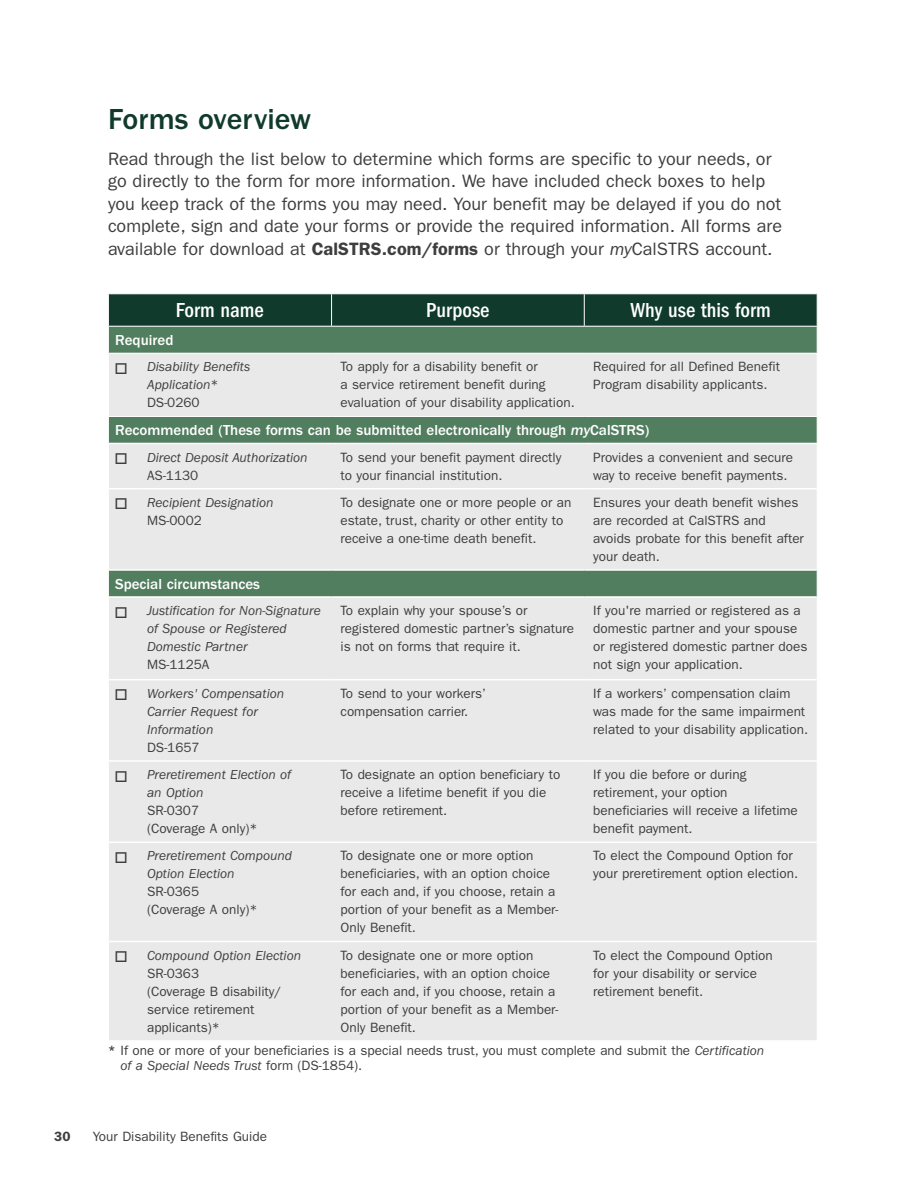
<style>
.page{position:relative;width:918px;height:1188px;background:#fff}
.page>*{position:absolute;margin:0;border:0;box-sizing:border-box;transform-origin:0 0}
.t1{font:500 30px "ITC Franklin Gothic Std";color:#103b2c}
.t2{font:500 condensed 21px "ITC Franklin Gothic Std";color:#fff}
.t3{font:18px/22.5px "ITC Franklin Gothic Std";color:#3e3e3f}
.t4{font:500 15px "ITC Franklin Gothic Std";color:#fff}
.t5{font:13.5px/18px "ITC Franklin Gothic Std";color:#3e3e3f}
.t6{font:italic 13.5px/18px "ITC Franklin Gothic Std";color:#3e3e3f}
.t7{font:600 13.5px "ITC Franklin Gothic Std";color:#3e3e3f}
.s1{font-weight:600}
.s2{font-style:italic}
.s3{font-style:normal}
.s4{font-family:"ITC Franklin Gothic Std Med It";font-weight:400}
</style>
<div class="page">
<div style="left:109px;top:417px;width:708px;height:179px;background:#527e60"></div>
<div style="left:109px;top:354px;width:708px;height:62px;background:#e9e9e9"></div>
<div style="left:109px;top:444px;width:708px;height:125px;background:#e9e9e9"></div>
<div style="left:109px;top:598px;width:708px;height:442px;background:#e9e9e9"></div>
<hr style="left:138px;top:443px;width:194px;height:1px;background:#fff">
<hr style="left:332px;top:443px;width:252px;height:1px;background:#fff">
<hr style="left:584px;top:443px;width:233px;height:1px;background:#fff">
<svg style="left:109px;top:488px;width:29px;height:1px"></svg>
<hr style="left:138px;top:488px;width:194px;height:1px;background:#fff">
<hr style="left:332px;top:488px;width:252px;height:1px;background:#fff">
<hr style="left:584px;top:488px;width:233px;height:1px;background:#fff">
<hr style="left:109px;top:569px;width:29px;height:2px;background:#fff">
<hr style="left:138px;top:569px;width:194px;height:2px;background:#fff">
<hr style="left:332px;top:569px;width:252px;height:2px;background:#fff">
<hr style="left:584px;top:569px;width:233px;height:2px;background:#fff">
<svg style="left:109px;top:679px;width:29px;height:1px"></svg>
<hr style="left:138px;top:679px;width:194px;height:1px;background:#fff">
<hr style="left:332px;top:679px;width:252px;height:1px;background:#fff">
<hr style="left:584px;top:679px;width:233px;height:1px;background:#fff">
<svg style="left:109px;top:941px;width:29px;height:1px"></svg>
<hr style="left:138px;top:941px;width:194px;height:1px;background:#fff">
<hr style="left:332px;top:941px;width:252px;height:1px;background:#fff">
<hr style="left:584px;top:941px;width:233px;height:1px;background:#fff">
<hr style="left:109px;top:841px;width:29px;height:2px;background:#fff">
<hr style="left:138px;top:841px;width:194px;height:2px;background:#fff">
<hr style="left:332px;top:841px;width:252px;height:2px;background:#fff">
<hr style="left:584px;top:841px;width:233px;height:2px;background:#fff">
<hr style="left:109px;top:760px;width:29px;height:2px;background:#fff">
<hr style="left:138px;top:760px;width:194px;height:2px;background:#fff">
<hr style="left:332px;top:760px;width:252px;height:2px;background:#fff">
<hr style="left:584px;top:760px;width:233px;height:2px;background:#fff">
<svg style="left:108px;top:294px;width:710px;height:59px;background:#365f4b"></svg>
<svg style="left:108px;top:417px;width:30px;height:27px"></svg>
<svg style="left:817px;top:417px;width:1px;height:26px"></svg>
<hr style="left:108px;top:443px;width:1px;height:46px;background:#fff">
<svg style="left:108px;top:570px;width:1px;height:27px"></svg>
<svg style="left:817px;top:570px;width:1px;height:27px"></svg>
<h2 class="t1" style="left:108px;top:102px;width:205px">Forms overview</h2>
<p class="t3" style="left:108px;top:147px;width:676px">Read through the list below to determine which forms are specific to your needs, or go directly to the form for more information. We have included check boxes to help you keep track of the forms you may need. Your benefit may be delayed if you do not complete, sign and date your forms or provide the required information. All forms are available for download at <span class="s1">CalSTRS.com/forms</span> or through your <span class="s2">my</span>CalSTRS account.</p>
<p class="t2" style="left:176px;top:298px;width:89px">Form name</p>
<p class="t2" style="left:426px;top:298px;width:65px">Purpose</p>
<p class="t2" style="left:631px;top:298px;width:142px">Why use this form</p>
<p class="t4" style="left:115px;top:331px;width:60px">Required</p>
<p class="t6" style="left:147px;top:358px;width:105px;text-indent:-33px">□ Disability Benefits<br>Application<span class="s3">*<br>DS-0260</span></p>
<p class="t5" style="left:341px;top:358px;width:236px">To apply for a disability benefit or<br>a service retirement benefit during evaluation of your disability application.</p>
<p class="t5" style="left:593px;top:358px;width:188px">Required for all Defined Benefit<br>Program disability applicants.</p>
<p class="t4" style="left:115px;top:422px;width:536px">Recommended (These forms can be submitted electronically through <span class="s4">my</span>CalSTRS)</p>
<p class="t6" style="left:147px;top:448px;width:162px;text-indent:-33px">□ Direct Deposit Authorization<br><span class="s3">AS-1130</span></p>
<p class="t5" style="left:341px;top:448px;width:222px">To send your benefit payment directly to your financial institution.</p>
<p class="t5" style="left:593px;top:448px;width:201px">Provides a convenient and secure way to receive benefit payments.</p>
<p class="t6" style="left:147px;top:494px;width:128px;text-indent:-33px">□ Recipient Designation<br><span class="s3">MS-0002</span></p>
<p class="t5" style="left:341px;top:494px;width:232px">To designate one or more people or an estate, trust, charity or other entity to receive a one-time death benefit.</p>
<p class="t5" style="left:593px;top:493px;width:212px">Ensures your death benefit wishes are recorded at CalSTRS and avoids probate for this benefit after your death.</p>
<p class="t4" style="left:115px;top:575px;width:146px">Special circumstances</p>
<p class="t6" style="left:147px;top:602px;width:175px;text-indent:-33px">□ Justification for Non-Signature of Spouse or Registered<br>Domestic Partner<br><span class="s3">MS-1125A</span></p>
<p class="t5" style="left:341px;top:602px;width:235px">To explain why your spouse’s or registered domestic partner’s signature is not on forms that require it.</p>
<p class="t5" style="left:593px;top:602px;width:216px">If you're married or registered as a domestic partner and your spouse or registered domestic partner does not sign your application.</p>
<p class="t6" style="left:147px;top:685px;width:139px;text-indent:-33px">□ Workers' Compensation<br>Carrier Request for<br>Information<br><span class="s3">DS-1657</span></p>
<p class="t5" style="left:341px;top:684px;width:147px">To send to your workers’ compensation carrier.</p>
<p class="t5" style="left:593px;top:684px;width:216px">If a workers’ compensation claim was made for the same impairment related to your disability application.</p>
<p class="t6" style="left:147px;top:766px;width:146px;text-indent:-33px">□ Preretirement Election of an Option<br><span class="s3">SR-0307<br>(Coverage A only)*</span></p>
<p class="t5" style="left:341px;top:766px;width:221px">To designate an option beneficiary to receive a lifetime benefit if you die before retirement.</p>
<p class="t5" style="left:593px;top:766px;width:206px">If you die before or during retirement, your option beneficiaries will receive a lifetime benefit payment.</p>
<p class="t6" style="left:147px;top:847px;width:147px;text-indent:-33px">□ Preretirement Compound<br>Option Election<br><span class="s3">SR-0365<br>(Coverage A only)*</span></p>
<p class="t5" style="left:341px;top:847px;width:220px">To designate one or more option beneficiaries, with an option choice for each and, if you choose, retain a portion of your benefit as a Member-<br>Only Benefit.</p>
<p class="t5" style="left:593px;top:847px;width:206px">To elect the Compound Option for your preretirement option election.</p>
<p class="t5" style="left:147px;top:946px;width:156px;text-indent:-33px">□ <span class="s2">Compound Option Election<br></span>SR-0363<br>(Coverage B disability/ service retirement applicants)*</p>
<p class="t5" style="left:341px;top:946px;width:220px">To designate one or more option beneficiaries, with an option choice for each and, if you choose, retain a portion of your benefit as a Member-<br>Only Benefit.</p>
<p class="t5" style="left:593px;top:946px;width:181px">To elect the Compound Option for your disability or service retirement benefit.</p>
<p class="t5" style="left:121px;top:1043px;width:645px;line-height:15px;text-indent:-13px"><span class="s1">*</span> If one or more of your beneficiaries is a special needs trust, you must complete and submit the <span class="s2">Certification of a Special Needs Trust</span> form (DS-1854).</p>
<p class="t7" style="left:54px;top:1128px;width:18px">30</p>
<p class="t5" style="left:93px;top:1127px;width:176px">Your Disability Benefits Guide</p>
</div>
